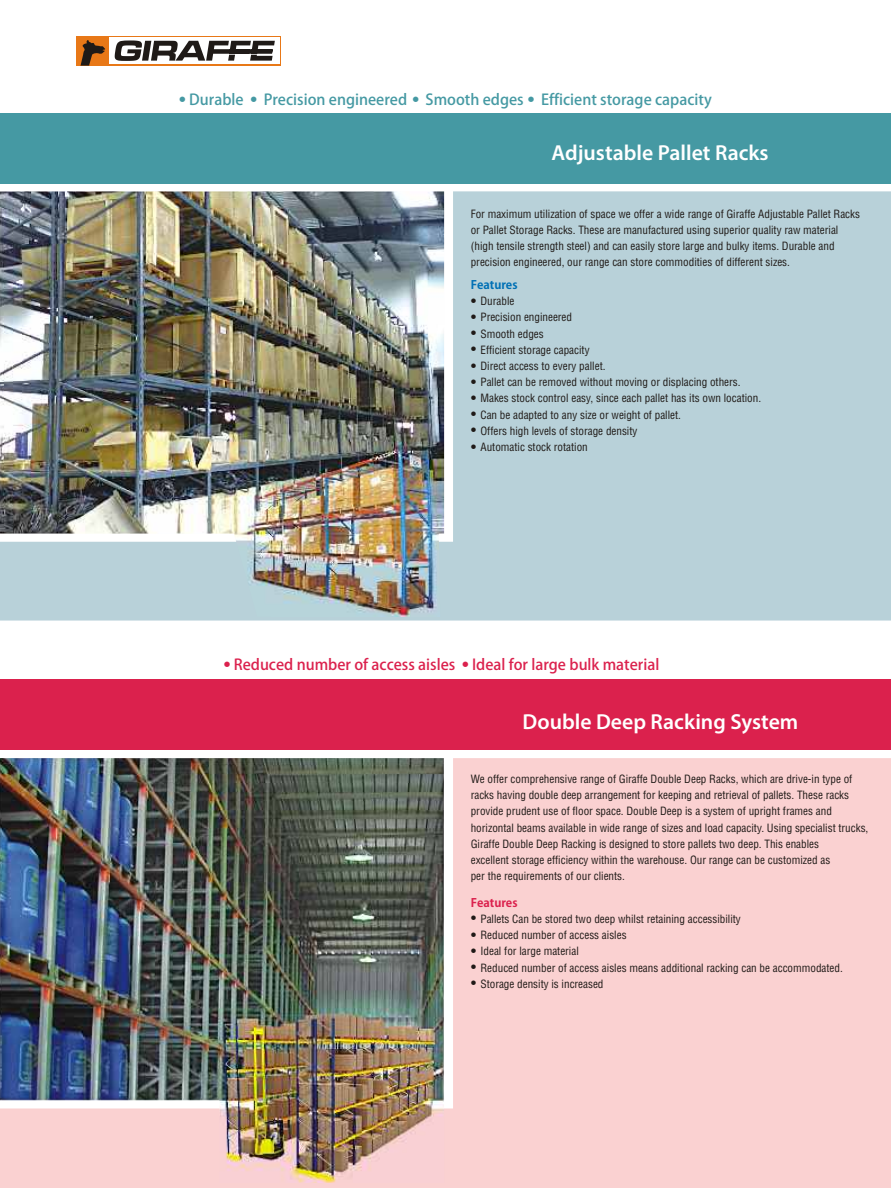
<style>
.page{position:relative;width:891px;height:1188px;background:#fff}
.page>*{position:absolute;margin:0;border:0;box-sizing:border-box;transform-origin:0 0}
.t1{font:600 21.75px "Myriad Pro";color:#fff}
.t2{font:15px "Koz Go Pro";color:#4599a3}
.t3{font:15px "Koz Go Pro";color:#db214d}
.t4{font:700 11.7px "Koz Go Pro";color:#0070b5}
.t5{font:700 11.7px "Koz Go Pro";color:#db214d}
.t6{font:11.1px/16.2px "Switzerland Condensed";color:#1f1a17}
.t7{font:7.5px "SHREE004";color:#1f1a17}
</style>
<div class="page">
<div style="left:0;top:113px;width:891px;height:70px;background:#4599a3"></div>
<div style="left:0;top:191px;width:891px;height:430px;background:#b8d1d9"></div>
<div style="left:0;top:680px;width:891px;height:70px;background:#db214d"></div>
<div style="left:0;top:758px;width:891px;height:430px;background:#fad1d1"></div>
<img style="left:0;top:191px;width:444px;height:426px">
<img style="left:0;top:758px;width:444px;height:424px">
<div style="left:76px;top:36px;width:204px;height:30px;background:#e87817"></div>
<div style="left:109px;top:37px;width:170px;height:27px;background:#fff"></div>
<svg style="left:115px;top:40px;width:160px;height:21px"></svg>
<svg style="left:80px;top:40px;width:25px;height:26px"></svg>
<h2 class="t2" style="left:179px;top:91px;width:534px"><sup>B</sup> Durable <sup>B</sup> Precision engineered <sup>B</sup> Smooth edges <sup>B</sup> Efficient storage capacity</h2>
<h1 class="t1" style="left:552px;top:143px;width:219px">Adjustable Pallet Racks</h1>
<p class="t6" style="left:471px;top:207px;width:391px">For maximum utilization of space we offer a wide range of Giraffe Adjustable Pallet Racks or Pallet Storage Racks. These are manufactured using superior quality raw material (high tensile strength steel) and can easily store large and bulky items. Durable and precision engineered, our range can store commodities of different sizes.</p>
<p class="t4" style="left:471px;top:279px;width:48px">Features</p>
<p class="t7" style="left:471px;top:297px;width:7px">B</p>
<p class="t6" style="left:471px;top:311px;width:292px"><sup>B</sup> Precision engineered<br><sup>B</sup> Smooth edges<br><sup>B</sup> Efficient storage capacity<br><sup>B</sup> Direct access to every pallet.<br><sup>B</sup> Pallet can be removed without moving or displacing others.<br><sup>B</sup> Makes stock control easy, since each pallet has its own location.<br><sup>B</sup> Can be adapted to any size or weight of pallet.<br><sup>B</sup> Offers high levels of storage density<br><sup>B</sup> Automatic stock rotation</p>
<p class="t6" style="left:481px;top:294px;width:35px">Durable</p>
<h2 class="t3" style="left:224px;top:657px;width:437px"><sup>B</sup> Reduced number of access aisles <sup>B</sup> Ideal for large bulk material</h2>
<h1 class="t1" style="left:523px;top:712px;width:277px">Double Deep Racking System</h1>
<p class="t6" style="left:471px;top:772px;width:399px">We offer comprehensive range of Giraffe Double Deep Racks, which are drive-in type of racks having double deep arrangement for keeping and retrieval of pallets. These racks provide prudent use of floor space. Double Deep is a system of upright frames and horizontal beams available in wide range of sizes and load capacity. Using specialist trucks, Giraffe Double Deep Racking is designed to store pallets two deep. This enables<br>excellent storage efficiency within the warehouse. Our range can be customized as<br>per the requirements of our clients.</p>
<p class="t5" style="left:471px;top:897px;width:48px">Features</p>
<p class="t7" style="left:471px;top:914px;width:7px">B</p>
<p class="t6" style="left:471px;top:928px;width:374px"><sup>B</sup> Reduced number of access aisles<br><sup>B</sup> Ideal for large material<br><sup>B</sup> Reduced number of access aisles means additional racking can be accommodated.<br><sup>B</sup> Storage density is increased</p>
<p class="t6" style="left:481px;top:912px;width:262px">Pallets Can be stored two deep whilst retaining accessibility</p>
</div>
